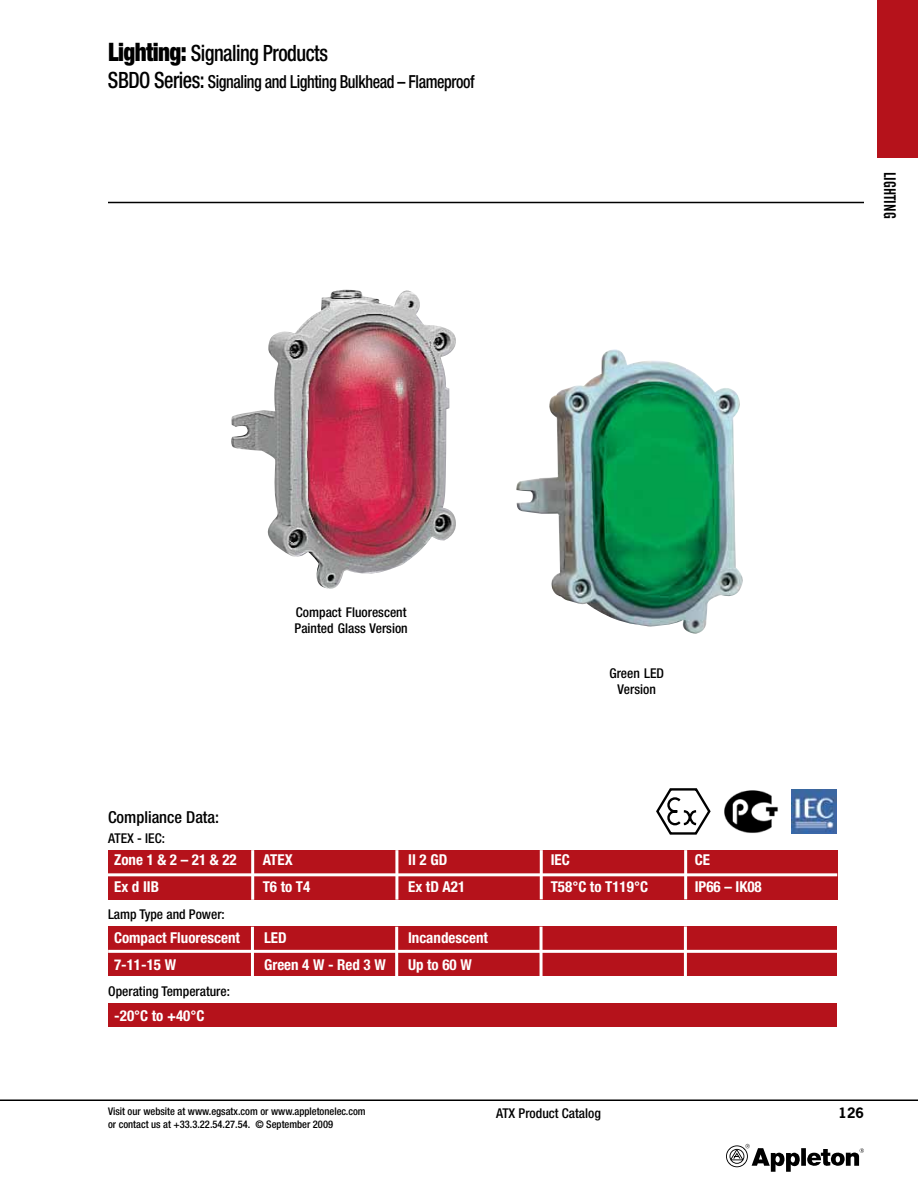
<style>
.page{position:relative;width:918px;height:1188px;background:#fff}
.page>*{position:absolute;margin:0;border:0;box-sizing:border-box;transform-origin:0 0}
.t1{font:500 condensed 22.5px "Helvetica Neue";letter-spacing:-.025em;color:#000;scale:.9 1}
.t2{font:500 condensed 18px "Helvetica Neue";letter-spacing:-.025em;color:#000;scale:.89 1}
.t3{font:500 condensed 16.5px "Helvetica Neue";color:#000}
.t4{font:16.5px "Alternate Gothic No 2 BT";color:#000}
.t5{font:700 condensed 15px "Helvetica Neue";color:#fff}
.t6{font:500 condensed 13.5px/16.2px "Helvetica Neue";color:#000;text-align:center}
.t7{font:700 13.5px "News Gothic Std";color:#000}
.t8{font:500 condensed 10.5px "Helvetica Neue";color:#000}
.s1{font-weight:900;font-size:25.5px}
.s2{font-size:22.5px}
</style>
<div class="page">
<hr style="left:108px;top:202px;width:756px;height:1px;background:#000">
<hr style="left:0;top:1100px;width:918px;height:1px;background:#000">
<div style="left:801px;top:1148px;width:5px;height:18px;background:#000"></div>
<svg style="left:807px;top:1148px;width:57px;height:18px"></svg>
<svg style="left:726px;top:1144px;width:74px;height:28px"></svg>
<div style="left:108px;top:1004px;width:729px;height:23px;background:#b5121b"></div>
<div style="left:108px;top:927px;width:729px;height:49px;background:#b5121b"></div>
<hr style="left:108px;top:950px;width:729px;height:3px;background:#fff">
<hr style="left:251px;top:927px;width:3px;height:50px;background:#fff">
<hr style="left:395px;top:927px;width:3px;height:50px;background:#fff">
<hr style="left:540px;top:927px;width:3px;height:49px;background:#fff">
<hr style="left:684px;top:926px;width:3px;height:50px;background:#fff">
<div style="left:108px;top:850px;width:729px;height:49px;background:#b5121b"></div>
<hr style="left:108px;top:873px;width:729px;height:3px;background:#fff">
<hr style="left:395px;top:850px;width:3px;height:50px;background:#fff">
<hr style="left:540px;top:850px;width:3px;height:49px;background:#fff">
<hr style="left:684px;top:850px;width:3px;height:49px;background:#fff">
<hr style="left:251px;top:850px;width:3px;height:50px;background:#fff">
<img style="left:231px;top:289px;width:225px;height:300px">
<svg style="left:656px;top:788px;width:55px;height:47px"></svg>
<img style="left:724px;top:790px;width:54px;height:43px">
<img style="left:791px;top:789px;width:46px;height:45px">
<img style="left:516px;top:349px;width:227px;height:285px">
<div style="left:878px;top:0;width:40px;height:157px;background:#b5121b"></div>
<h1 class="t1" style="left:108px;top:40px;width:246px"><span class="s1">Lighting:</span> Signaling Products</h1>
<p class="t2" style="left:108px;top:71px;width:414px"><span class="s2">SBDO Series:</span> Signaling and Lighting Bulkhead – Flameproof</p>
<p class="t4" style="left:899px;top:172px;width:48px;rotate:90deg">LIGHTING</p>
<p class="t3" style="left:108px;top:807px;width:113px">Compliance Data:</p>
<p class="t6" style="left:108px;top:830px;width:58px">ATEX - IEC:</p>
<p class="t6" style="left:295px;top:604px;width:115px;text-align:left">Compact Fluorescent<br>Painted Glass Version</p>
<p class="t6" style="left:609px;top:665px;width:56px">Green LED<br>Version</p>
<p class="t5" style="left:114px;top:851px;width:124px">Zone 1 &amp; 2 – 21 &amp; 22</p>
<p class="t5" style="left:263px;top:851px;width:31px">ATEX</p>
<p class="t5" style="left:408px;top:851px;width:41px">II 2 GD</p>
<p class="t5" style="left:551px;top:851px;width:21px">IEC</p>
<p class="t5" style="left:695px;top:851px;width:17px">CE</p>
<p class="t5" style="left:114px;top:878px;width:46px">Ex d IIB</p>
<p class="t5" style="left:263px;top:878px;width:49px">T6 to T4</p>
<p class="t5" style="left:408px;top:878px;width:59px">Ex tD A21</p>
<p class="t5" style="left:551px;top:878px;width:99px">T58°C to T119°C</p>
<p class="t5" style="left:695px;top:878px;width:69px">IP66 – IK08</p>
<p class="t6" style="left:108px;top:906px;width:118px">Lamp Type and Power:</p>
<p class="t5" style="left:114px;top:928px;width:127px">Compact Fluorescent</p>
<p class="t5" style="left:264px;top:928px;width:24px">LED</p>
<p class="t5" style="left:408px;top:928px;width:81px">Incandescent</p>
<p class="t5" style="left:114px;top:955px;width:64px">7-11-15 W</p>
<p class="t5" style="left:264px;top:955px;width:123px">Green 4 W - Red 3 W</p>
<p class="t5" style="left:408px;top:955px;width:65px">Up to 60 W</p>
<p class="t6" style="left:108px;top:983px;width:123px">Operating Temperature:</p>
<p class="t5" style="left:114px;top:1006px;width:92px">-20°C to +40°C</p>
<p class="t8" style="left:108px;top:1105px;width:259px">Visit our website at www.egsatx.com or www.appletonelec.com</p>
<p class="t7" style="left:839px;top:1103px;width:27px">126</p>
<p class="t8" style="left:108px;top:1118px;width:227px">or contact us at +33.3.22.54.27.54. © September 2009</p>
<p class="t6" style="left:496px;top:1105px;width:106px">ATX Product Catalog</p>
</div>
